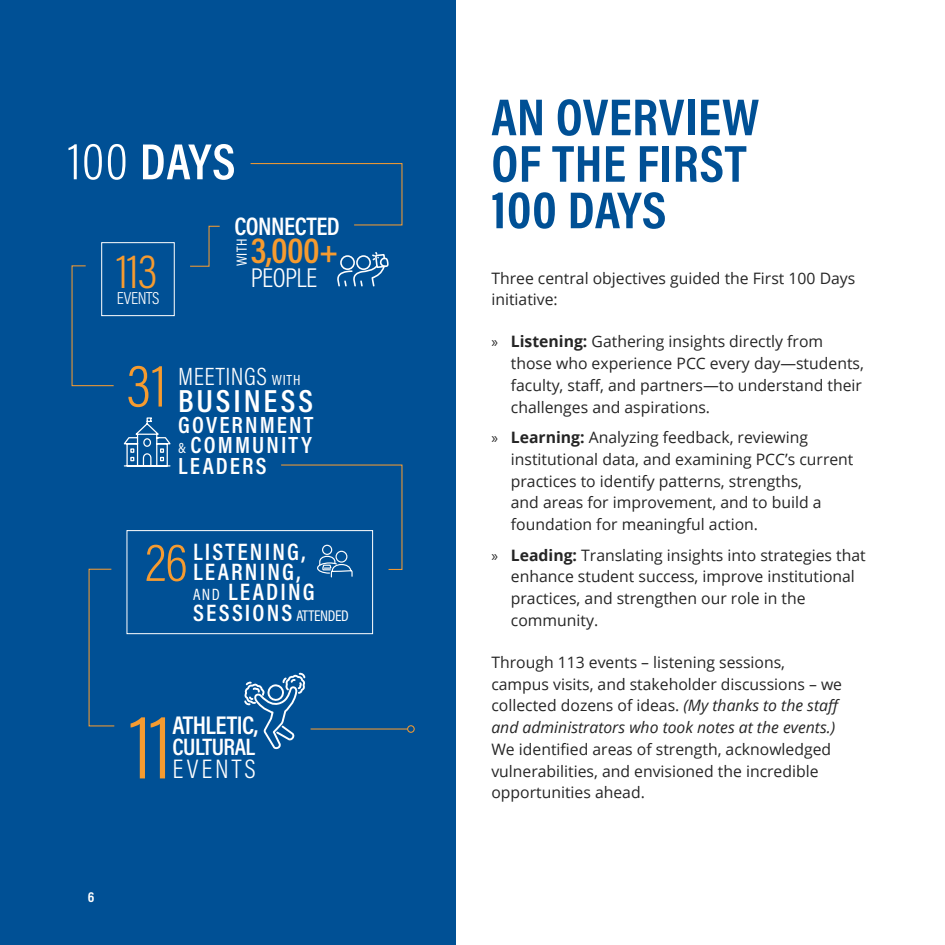
<style>
.page{position:relative;width:945px;height:945px;background:#fff}
.page>*{position:absolute;margin:0;border:0;box-sizing:border-box;transform-origin:0 0}
.t1{font:300 89.55px "Acumin Pro Cond";color:#f69b30}
.t2{font:300 59.1px "Acumin Pro Cond";color:#f69b2f}
.TOC_Theme_H{font:700 52.5px/46.5px "Acumin Pro Cond";letter-spacing:.01em;color:#005095}
.H_-_Overview{font:600 51.3px "Acumin Pro Cond";color:#fff}
.t3{font:300 47.4px "Acumin Pro Cond";color:#f69b30}
.t4{font:600 36px "Acumin Pro Cond";color:#f69b2f}
.t5{font:600 32.25px "Acumin Pro Cond";letter-spacing:.09em;color:#fff}
.t6{font:300 27.3px "Acumin Pro Cond";letter-spacing:-.02em;color:#fff}
.t7{font:300 27px "Acumin Pro Cond";letter-spacing:.11em;color:#fff}
.t8{font:600 25.8px "Acumin Pro Cond";letter-spacing:-.02em;color:#fff}
.t9{font:600 25.5px "Acumin Pro Cond";letter-spacing:-.02em;color:#fff}
.t10{font:300 25.2px "Acumin Pro Cond";letter-spacing:.02em;color:#fff}
.t11{font:600 24px/20.2px "Acumin Pro Cond";letter-spacing:.09em;color:#fff}
.t12{font:600 24px "Acumin Pro Cond";letter-spacing:-.025em;color:#fff}
.t13{font:600 23.7px/20.2px "Acumin Pro Cond";letter-spacing:.09em;color:#fff;text-align:justify}
.t14{font:300 17.55px "Acumin Pro Cond";letter-spacing:-.02em;color:#fff}
.t15{font:15.75px/21.8px "Open Sans";color:#252525}
.t16{font:14.85px "Acumin Pro Cond";color:#fff}
.t17{font:700 14.25px "Acumin Pro Cond";color:#fff}
.s1{font-weight:300}
.s2{font-weight:400;font-size:14.85px}
.s3{font-weight:300;font-size:52.5px;color:#f69b30}
.s4{font-weight:400;font-size:16.5px}
.s5{font-weight:400;font-size:15.6px}
.s6{font-family:"Myriad Pro"}
.s7{font-weight:700}
.s8{font-style:italic}
</style>
<div class="page">
<div style="left:0;top:0;width:455px;height:945px;background:#005095"></div>
<svg style="left:337px;top:252px;width:52px;height:35px"></svg>
<svg style="left:244px;top:672px;width:62px;height:78px"></svg>
<svg style="left:123px;top:417px;width:48px;height:50px"></svg>
<div style="left:101px;top:242px;width:74px;height:74px;border:1px solid #fff"></div>
<div style="left:126px;top:530px;width:247px;height:104px;border:1px solid #fff"></div>
<svg style="left:250px;top:163px;width:153px;height:63px"></svg>
<svg style="left:71px;top:265px;width:44px;height:122px"></svg>
<svg style="left:280px;top:464px;width:123px;height:114px"></svg>
<svg style="left:88px;top:568px;width:27px;height:159px"></svg>
<hr style="left:311px;top:729px;width:97px;height:1px;background:#f69b30">
<div style="left:407px;top:725px;width:8px;height:8px;border:1px solid #f69b30;border-radius:50%"></div>
<svg style="left:190px;top:225px;width:30px;height:42px"></svg>
<p class="H_-_Overview" style="left:68px;top:128px;width:169px"><span class="s1">100</span> DAYS</p>
<p class="t3" style="left:116px;top:241px;width:42px">113</p>
<p class="t14" style="left:117px;top:287px;width:44px">EVENTS</p>
<p class="t9" style="left:234px;top:209px;width:107px">CONNECTED</p>
<p class="t4" style="left:251px;top:227px;width:89px">3,000+</p>
<p class="t6" style="left:251px;top:260px;width:68px">PEOPLE</p>
<p class="t16" style="left:232px;top:266px;width:29px;rotate:-90deg">WITH</p>
<p class="t2" style="left:127px;top:348px;width:41px">31</p>
<p class="t10" style="left:178px;top:360px;width:124px">MEETINGS <span class="s2">WITH</span></p>
<p class="t5" style="left:178px;top:380px;width:137px">BUSINESS</p>
<p class="t13" style="left:178px;top:414px;width:137px">GOVERNMENT <span class="s2">&amp;</span> COMMUNITY LEADERS</p>
<p class="t11" style="left:193px;top:541px;width:157px;text-indent:-48px"><span class="s3">26</span>LISTENING,<br>LEARNING,<br><span class="s4">AND</span> LEADING<br>SESSIONS <span class="s5">ATTENDED</span></p>
<p class="t1" style="left:130px;top:690px;width:44px">11</p>
<p class="t8" style="left:173px;top:708px;width:87px">ATHLETIC,</p>
<p class="t12" style="left:173px;top:731px;width:84px">CULTURAL</p>
<p class="t7" style="left:173px;top:752px;width:85px">EVENTS</p>
<p class="t17" style="left:88px;top:888px;width:8px">6</p>
<p class="TOC_Theme_H" style="left:491px;top:92px;width:269px">AN OVERVIEW<br>OF THE FIRST<br>100 DAYS</p>
<p class="t15" style="left:491px;top:267px;width:365px">Three central objectives guided the First 100 Days initiative:</p>
<p class="t15" style="left:511px;top:331px;width:355px;text-indent:-20px"><span class="s6">»</span> <span class="s7">Listening:</span> Gathering insights directly from those who experience PCC every day—students, faculty, staff, and partners—to understand their challenges and aspirations.</p>
<p class="t15" style="left:511px;top:426px;width:344px;text-indent:-20px"><span class="s6">»</span> <span class="s7">Learning:</span> Analyzing feedback, reviewing institutional data, and examining PCC’s current practices to identify patterns, strengths,<br>and areas for improvement, and to build a foundation for meaningful action.</p>
<p class="t15" style="left:511px;top:544px;width:356px;text-indent:-20px"><span class="s6">»</span> <span class="s7">Leading:</span> Translating insights into strategies that enhance student success, improve institutional practices, and strengthen our role in the community.</p>
<p class="t15" style="left:491px;top:651px;width:352px">Through 113 events – listening sessions, campus visits, and stakeholder discussions – we collected dozens of ideas. <span class="s8">(My thanks to the staff and administrators who took notes at the events.)<br></span>We identified areas of strength, acknowledged vulnerabilities, and envisioned the incredible opportunities ahead.</p>
</div>
